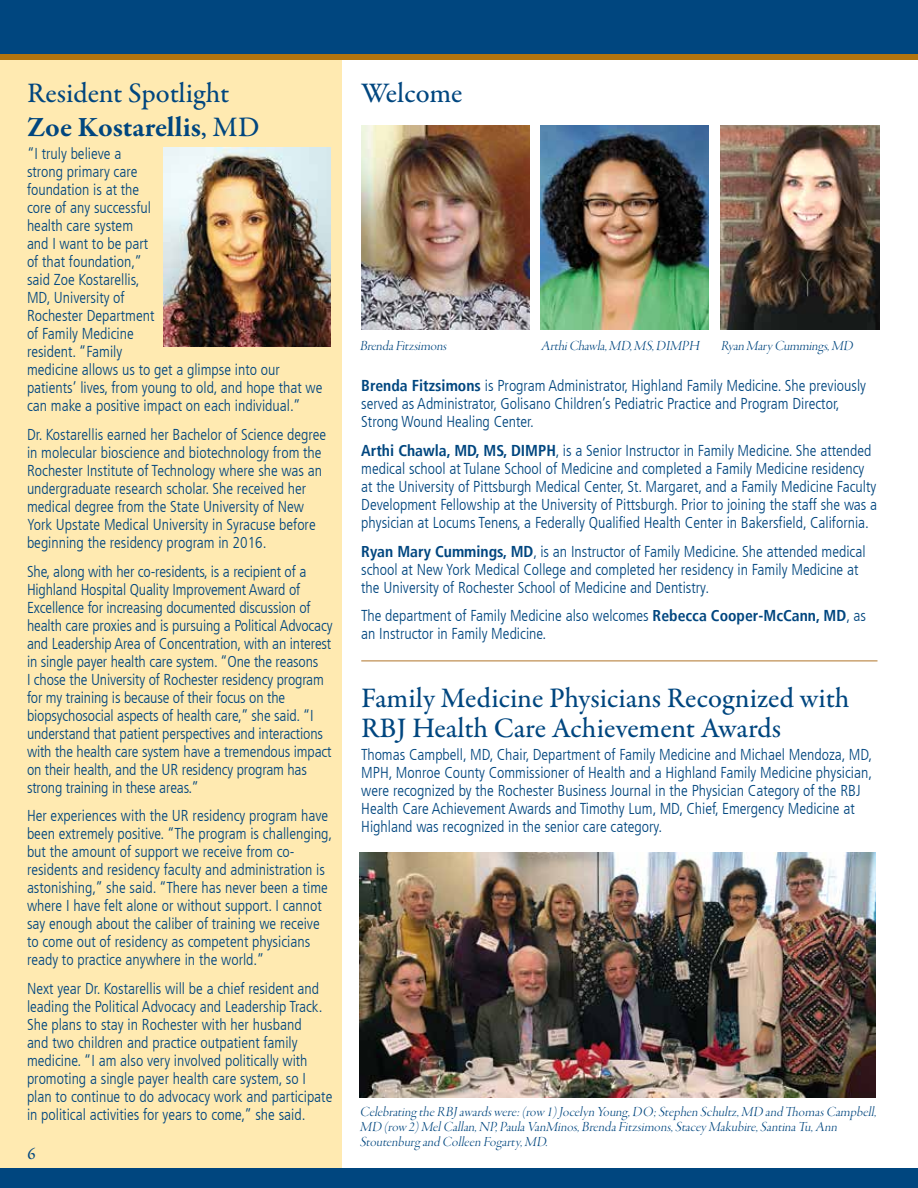
<style>
.page{position:relative;width:918px;height:1188px;background:#fff}
.page>*{position:absolute;margin:0;border:0;box-sizing:border-box;transform-origin:0 0}
.t1{font:500 28.5px/33.9px "Garamond Premr Pro";color:#00467f}
.t2{font:500 16.5px "Garamond Premr Pro";color:#00467f}
.t3{font:300 condensed 15.75px/18px "Frutiger";color:#00467f}
.t4{font:italic 14.25px/15px "Garamond Premr Pro Lt Disp";letter-spacing:-.195em;color:#00467f}
.s1{font-weight:700}
</style>
<div class="page">
<div style="left:0;top:59px;width:341px;height:1110px;background:#ffeab1"></div>
<div style="left:0;top:0;width:918px;height:54px;background:#00467f"></div>
<div style="left:0;top:54px;width:918px;height:5px;background:#b2740e"></div>
<div style="left:0;top:1169px;width:918px;height:19px;background:#00467f"></div>
<img style="left:164px;top:148px;width:166px;height:199px">
<img style="left:362px;top:125px;width:167px;height:205px">
<img style="left:541px;top:125px;width:168px;height:205px">
<img style="left:721px;top:125px;width:159px;height:205px">
<img style="left:360px;top:852px;width:516px;height:246px">
<hr style="left:361px;top:661px;width:517px;height:1px;background:#b1752a">
<h1 class="t1" style="left:27px;top:76px;width:234px">Resident Spotlight<br><span class="s1">Zoe Kostarellis</span>, MD</h1>
<p class="t3" style="left:27px;top:145px;width:297px">“I truly believe a<br>strong primary care<br>foundation is at the<br>core of any successful<br>health care system<br>and I want to be part<br>of that foundation,”<br>said Zoe Kostarellis,<br>MD, University of<br>Rochester Department<br>of Family Medicine<br>resident. “Family<br>medicine allows us to get a glimpse into our patients’ lives, from young to old, and hope that we can make a positive impact on each individual.”</p>
<p class="t3" style="left:27px;top:426px;width:301px">Dr. Kostarellis earned her Bachelor of Science degree in molecular bioscience and biotechnology from the Rochester Institute of Technology where she was an undergraduate research scholar. She received her medical degree from the State University of New York Upstate Medical University in Syracuse before beginning the residency program in 2016.</p>
<p class="t3" style="left:27px;top:562px;width:307px">She, along with her co-residents, is a recipient of a Highland Hospital Quality Improvement Award of Excellence for increasing documented discussion of health care proxies and is pursuing a Political Advocacy and Leadership Area of Concentration, with an interest in single payer health care system. “One the reasons<br>I chose the University of Rochester residency program for my training is because of their focus on the biopsychosocial aspects of health care,” she said. “I understand that patient perspectives and interactions with the health care system have a tremendous impact on their health, and the UR residency program has strong training in these areas.”</p>
<p class="t3" style="left:27px;top:807px;width:307px">Her experiences with the UR residency program have been extremely positive. “The program is challenging, but the amount of support we receive from co&shy;residents and residency faculty and administration is astonishing,” she said. “There has never been a time where I have felt alone or without support. I cannot say enough about the caliber of training we receive to come out of residency as competent physicians ready to practice anywhere in the world.”</p>
<p class="t3" style="left:27px;top:980px;width:307px">Next year Dr. Kostarellis will be a chief resident and leading the Political Advocacy and Leadership Track.<br>She plans to stay in Rochester with her husband<br>and two children and practice outpatient family medicine. “I am also very involved politically with promoting a single payer health care system, so I plan to continue to do advocacy work and participate in political activities for years to come,” she said.</p>
<p class="t2" style="left:27px;top:1144px;width:10px">6</p>
<h1 class="t1" style="left:361px;top:77px;width:103px">Welcome</h1>
<p class="t4" style="left:360px;top:339px;width:91px">BrendaFitzsimons</p>
<p class="t4" style="left:541px;top:339px;width:163px">ArthiChawla,MD,MS,DIMPH</p>
<p class="t4" style="left:721px;top:339px;width:137px">Ryan Mary Cummings,MD</p>
<p class="t3" style="left:361px;top:377px;width:506px"><span class="s1">Brenda Fitzsimons</span> is Program Administrator, Highland Family Medicine. She previously served as Administrator, Golisano Children’s Pediatric Practice and Program Director,<br>Strong Wound Healing Center.</p>
<p class="t3" style="left:361px;top:442px;width:518px"><span class="s1">Arthi Chawla, MD, MS, DIMPH</span>, is a Senior Instructor in Family Medicine. She attended medical school at Tulane School of Medicine and completed a Family Medicine residency at the University of Pittsburgh Medical Center, St. Margaret, and a Family Medicine Faculty Development Fellowship at the University of Pittsburgh. Prior to joining the staff she was a physician at Locums Tenens, a Federally Qualified Health Center in Bakersfield, California.</p>
<p class="t3" style="left:361px;top:542px;width:506px"><span class="s1">Ryan Mary Cummings, MD</span>, is an Instructor of Family Medicine. She attended medical school at New York Medical College and completed her residency in Family Medicine at the University of Rochester School of Medicine and Dentistry.</p>
<p class="t3" style="left:361px;top:607px;width:506px">The department of Family Medicine also welcomes <span class="s1">Rebecca Cooper-McCann, MD</span>, as an Instructor in Family Medicine.</p>
<h1 class="t1" style="left:361px;top:683px;width:490px;line-height:30px">Family Medicine Physicians Recognized with<br>RBJ Health Care Achievement Awards</h1>
<p class="t3" style="left:361px;top:746px;width:513px">Thomas Campbell, MD, Chair, Department of Family Medicine and Michael Mendoza, MD, MPH, Monroe County Commissioner of Health and a Highland Family Medicine physician, were recognized by the Rochester Business Journal in the Physician Category of the RBJ Health Care Achievement Awards and Timothy Lum, MD, Chief, Emergency Medicine at Highland was recognized in the senior care category.</p>
<p class="t4" style="left:360px;top:1105px;width:521px">Celebrating the RBJ awardswere:(row 1)Jocelyn Young,DO;Stephen Schultz,MD and ThomasCamp bell,<br>MD (row 2)MelCallan,NP,PaulaVanMinos,BrendaFitzsimons,Stacey Makubire,SantinaTu,Ann<br>Stoutenburg and Colleen Fogarty,MD.</p>
</div>
